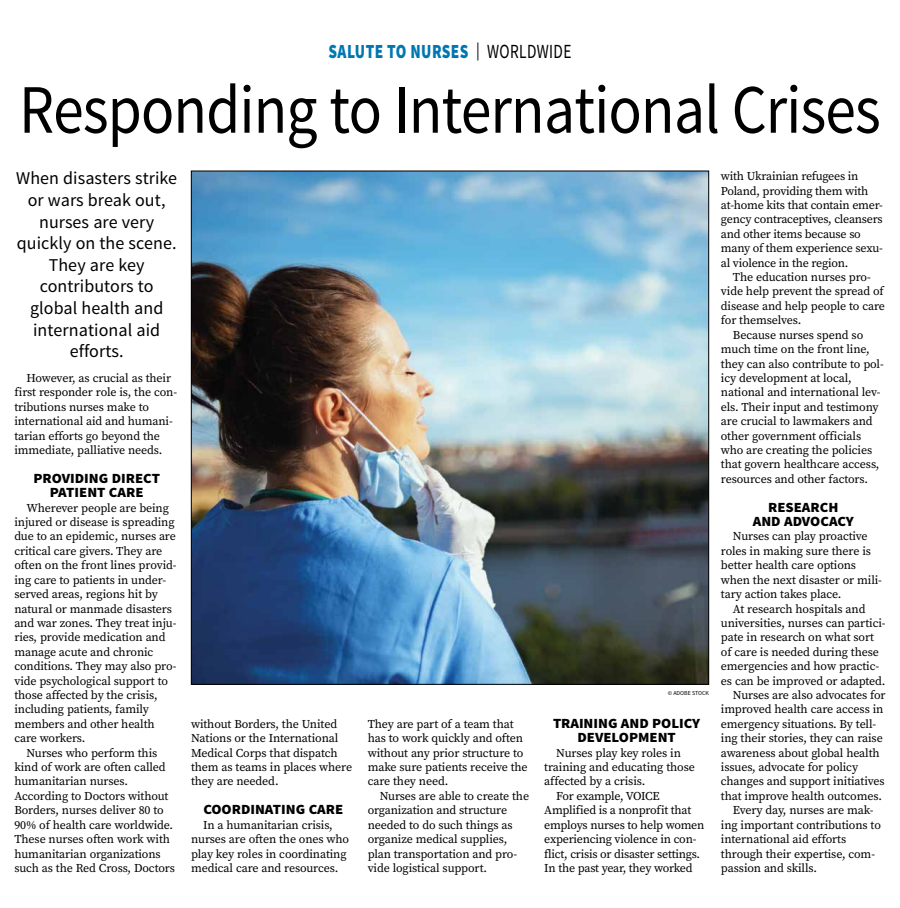
<style>
.page{position:relative;width:900px;height:908px;background:#fff}
.page>*{position:absolute;margin:0;border:0;box-sizing:border-box;transform-origin:0 0}
.t1{font:69.3px "Source Sans Pro";letter-spacing:-.015em;color:#000;scale:.89 1}
.t2{font:900 20px "Source Sans Pro";letter-spacing:.025em;color:#0077b1;scale:.77 1}
.t3{font:18px/21.6px "Source Sans Pro";letter-spacing:.005em;color:#000;text-align:center}
.t4{font:900 14px/14.4px "Source Sans Pro";color:#000;text-align:center;scale:1.05 1}
.t5{font:12px/14.4px "Source Serif Pro";letter-spacing:-.01em;color:#000}
.t6{font:12px "Source Serif Pro";letter-spacing:-.03em;color:#000}
.t7{font:6px "Source Sans Pro";color:#000}
.s1{font-weight:400;font-size:18px;color:#000}
.s2{font-weight:400;color:#000}
</style>
<div class="page">
<img style="left:193px;top:173px;width:514px;height:509px">
<h2 class="t2" style="left:329px;top:39px;width:317px">SALUTE TO NURSES <span class="s1">|</span> <span class="s2">WORLDWIDE</span></h2>
<h1 class="t1" style="left:19px;top:67px;width:970px">Responding to International Crises</h1>
<h3 class="t3" style="left:16px;top:168px;width:163px">When disasters strike or wars break out, nurses are very quickly on the scene.<br>They are key contributors to global health and international aid efforts.</h3>
<p class="t5" style="left:14px;top:370px;width:164px;text-indent:12px">However, as crucial as their first responder role is, the con&shy;tributions nurses make to international aid and humani&shy;tarian efforts go beyond the immediate, palliative needs.</p>
<p class="t4" style="left:33px;top:471px;width:122px">PROVIDING DIRECT<br>PATIENT CARE</p>
<p class="t5" style="left:26px;top:500px;width:144px">Wherever people are being</p>
<p class="t5" style="left:14px;top:514px;width:162px">injured or disease is spreading</p>
<p class="t5" style="left:14px;top:529px;width:163px">due to an epidemic, nurses are</p>
<p class="t5" style="left:14px;top:543px;width:149px">critical care givers. They are</p>
<p class="t5" style="left:14px;top:558px;width:164px">often on the front lines provid-</p>
<p class="t5" style="left:14px;top:572px;width:153px">ing care to patients in under-</p>
<p class="t5" style="left:14px;top:586px;width:145px">served areas, regions hit by</p>
<p class="t5" style="left:14px;top:601px;width:159px">natural or manmade disasters</p>
<p class="t5" style="left:14px;top:615px;width:164px">and war zones. They treat inju-</p>
<p class="t5" style="left:14px;top:630px;width:153px">ries, provide medication and</p>
<p class="t5" style="left:14px;top:644px;width:141px">manage acute and chronic</p>
<p class="t5" style="left:14px;top:658px;width:164px">conditions. They may also pro-</p>
<p class="t5" style="left:14px;top:673px;width:155px">vide psychological support to</p>
<p class="t5" style="left:14px;top:687px;width:145px">those affected by the crisis,</p>
<p class="t5" style="left:14px;top:702px;width:136px">including patients, family</p>
<p class="t5" style="left:14px;top:716px;width:142px">members and other health</p>
<p class="t5" style="left:14px;top:730px;width:73px">care workers.</p>
<p class="t5" style="left:26px;top:745px;width:132px">Nurses who perform this</p>
<p class="t5" style="left:14px;top:759px;width:153px">kind of work are often called</p>
<p class="t5" style="left:14px;top:774px;width:115px">humanitarian nurses.</p>
<p class="t5" style="left:14px;top:788px;width:156px">According to Doctors without</p>
<p class="t5" style="left:14px;top:802px;width:151px">Borders, nurses deliver 80 to</p>
<p class="t5" style="left:14px;top:817px;width:160px">90% of health care worldwide.</p>
<p class="t5" style="left:14px;top:831px;width:157px">These nurses often work with</p>
<p class="t5" style="left:14px;top:846px;width:148px">humanitarian organizations</p>
<p class="t5" style="left:14px;top:860px;width:162px">such as the Red Cross, Doctors</p>
<p class="t5" style="left:191px;top:716px;width:163px">without Borders, the United<br>Nations or the International<br>Medical Corps that dispatch them as teams in places where they are needed.</p>
<p class="t4" style="left:203px;top:802px;width:135px">COORDINATING CARE</p>
<p class="t5" style="left:191px;top:817px;width:160px;text-indent:12px">In a humanitarian crisis, nurses are often the ones who play key roles in coordinating medical care and resources.</p>
<p class="t5" style="left:368px;top:716px;width:162px">They are part of a team that has to work quickly and often without any prior structure to make sure patients receive the care they need.</p>
<p class="t5" style="left:368px;top:788px;width:163px;text-indent:12px">Nurses are able to create the organization and structure needed to do such things as organize medical supplies, plan transportation and pro&shy;vide logistical support.</p>
<p class="t7" style="left:668px;top:689px;width:43px">© ADOBE STOCK</p>
<p class="t4" style="left:553px;top:716px;width:142px">TRAINING AND POLICY<br>DEVELOPMENT</p>
<p class="t5" style="left:556px;top:745px;width:126px">Nurses play key roles in</p>
<p class="t5" style="left:544px;top:759px;width:152px">training and educating those</p>
<p class="t5" style="left:544px;top:774px;width:102px">affected by a crisis.</p>
<p class="t6" style="left:556px;top:787px;width:105px">For example, VOICE</p>
<p class="t5" style="left:544px;top:802px;width:148px">Amplified is a nonprofit that</p>
<p class="t5" style="left:544px;top:817px;width:162px">employs nurses to help women</p>
<p class="t5" style="left:544px;top:831px;width:154px">experiencing violence in con-</p>
<p class="t5" style="left:544px;top:846px;width:157px">flict, crisis or disaster settings.</p>
<p class="t5" style="left:544px;top:860px;width:150px">In the past year, they worked</p>
<p class="t5" style="left:721px;top:169px;width:164px">with Ukrainian refugees in<br>Poland, providing them with at-home kits that contain emer&shy;gency contraceptives, cleansers and other items because so many of them experience sexu&shy;al violence in the region.</p>
<p class="t5" style="left:733px;top:270px;width:140px">The education nurses pro-</p>
<p class="t5" style="left:721px;top:284px;width:164px">vide help prevent the spread of</p>
<p class="t5" style="left:721px;top:298px;width:166px">disease and help people to care</p>
<p class="t5" style="left:721px;top:313px;width:82px">for themselves.</p>
<p class="t5" style="left:733px;top:327px;width:132px">Because nurses spend so</p>
<p class="t5" style="left:721px;top:342px;width:150px">much time on the front line,</p>
<p class="t5" style="left:721px;top:356px;width:164px">they can also contribute to pol-</p>
<p class="t5" style="left:721px;top:370px;width:132px">icy development at local,</p>
<p class="t5" style="left:721px;top:385px;width:161px">national and international lev-</p>
<p class="t5" style="left:721px;top:399px;width:159px">els. Their input and testimony</p>
<p class="t5" style="left:721px;top:414px;width:153px">are crucial to lawmakers and</p>
<p class="t5" style="left:721px;top:428px;width:142px">other government officials</p>
<p class="t5" style="left:721px;top:442px;width:153px">who are creating the policies</p>
<p class="t5" style="left:721px;top:457px;width:160px">that govern healthcare access,</p>
<p class="t5" style="left:721px;top:471px;width:148px">resources and other factors.</p>
<p class="t4" style="left:753px;top:500px;width:98px">RESEARCH<br>AND ADVOCACY</p>
<p class="t5" style="left:721px;top:529px;width:163px;text-indent:12px">Nurses can play proactive roles in making sure there is better health care options when the next disaster or mili&shy;tary action takes place.</p>
<p class="t5" style="left:733px;top:601px;width:134px">At research hospitals and</p>
<p class="t5" style="left:721px;top:615px;width:166px">universities, nurses can partici-</p>
<p class="t5" style="left:721px;top:630px;width:155px">pate in research on what sort</p>
<p class="t5" style="left:721px;top:644px;width:160px">of care is needed during these</p>
<p class="t5" style="left:721px;top:658px;width:160px">emergencies and how practic-</p>
<p class="t5" style="left:721px;top:673px;width:166px">es can be improved or adapted.</p>
<p class="t5" style="left:733px;top:687px;width:154px">Nurses are also advocates for</p>
<p class="t5" style="left:721px;top:702px;width:164px">improved health care access in</p>
<p class="t5" style="left:721px;top:716px;width:157px">emergency situations. By tell-</p>
<p class="t5" style="left:721px;top:730px;width:163px">ing their stories, they can raise</p>
<p class="t5" style="left:721px;top:745px;width:160px">awareness about global health</p>
<p class="t5" style="left:721px;top:759px;width:139px">issues, advocate for policy</p>
<p class="t5" style="left:721px;top:774px;width:165px">changes and support initiatives</p>
<p class="t5" style="left:721px;top:788px;width:162px">that improve health outcomes.</p>
<p class="t5" style="left:733px;top:802px;width:142px">Every day, nurses are mak-</p>
<p class="t5" style="left:721px;top:817px;width:161px">ing important contributions to</p>
<p class="t5" style="left:721px;top:831px;width:127px">international aid efforts</p>
<p class="t5" style="left:721px;top:846px;width:156px">through their expertise, com-</p>
<p class="t5" style="left:721px;top:860px;width:98px">passion and skills.</p>
</div>
